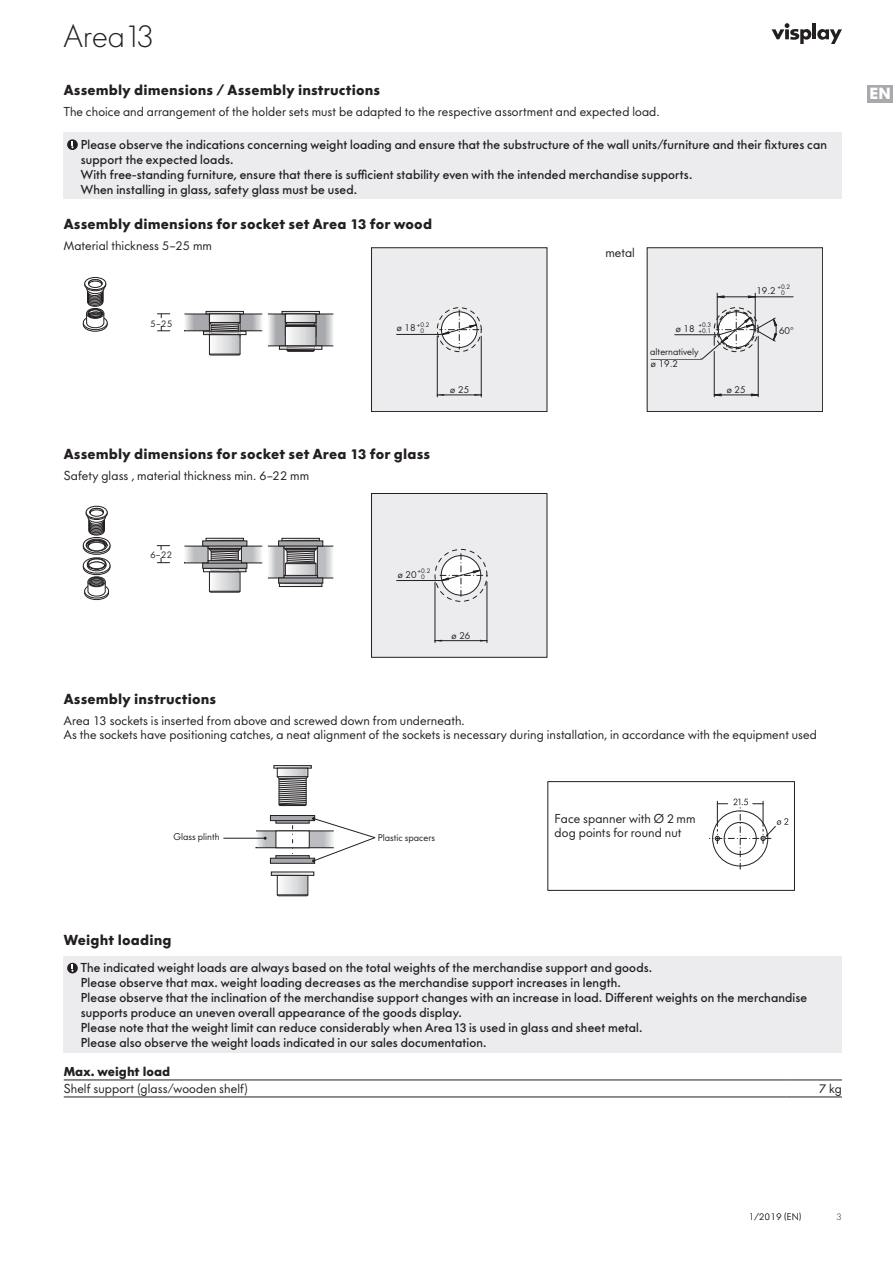
<style>
.page{position:relative;width:893px;height:1263px;background:#fff}
.page>*{position:absolute;margin:0;border:0;box-sizing:border-box;transform-origin:0 0}
.t1{font:300 30px "V Futura";letter-spacing:.01em;color:#231f20}
.MB-Kapitelname{font:700 15px "V Futura";color:#fff}
.MB-Titel{font:700 13.5px "V Futura";letter-spacing:.015em;color:#231f20}
.MB-Hinweistext{font:500 12px/15px "V Futura";letter-spacing:.015em;color:#231f20}
.MB-Fliesstext{font:12px/14.4px "V Futura";letter-spacing:.01em;color:#231f20}
.MB-TabBelast_text{font:12px "V Futura";letter-spacing:.01em;color:#231f20}
.MB-TabBelast_titel{font:700 12px "V Futura";color:#231f20}
.t2{font:9px/10.8px "Futura Vitrashop Group";color:#231f20}
.Bemassung_links{font:9px "V Futura";color:#231f20}
.Bemassung_mittig{font:9px "V Futura";color:#231f20}
.VFutura_Light_6Pt_ri{font:300 9px "V Futura";color:#231f20}
.t3{font:6px/6px "Futura Vitrashop Group";color:#231f20;text-align:right}
</style>
<div class="page">
<hr style="left:812px;top:24px;width:4px;height:15px;background:#231f20">
<svg style="left:817px;top:29px;width:25px;height:15px"></svg>
<svg style="left:772px;top:23px;width:39px;height:21px"></svg>
<svg style="left:83px;top:277px;width:25px;height:55px"></svg>
<div style="left:372px;top:248px;width:175px;height:164px;background:#ececee"></div>
<div style="left:371px;top:248px;width:176px;height:164px;border:1px solid #231f20"></div>
<div style="left:437px;top:307px;width:44px;height:45px;border:1px dashed #231f20;border-radius:50%"></div>
<svg style="left:396px;top:310px;width:83px;height:39px"></svg>
<hr style="left:437px;top:395px;width:44px;height:1px;background:#231f20">
<hr style="left:481px;top:336px;width:1px;height:61px;background:#231f20">
<hr style="left:437px;top:336px;width:1px;height:61px;background:#231f20">
<svg style="left:474px;top:394px;width:7px;height:2px"></svg>
<svg style="left:438px;top:394px;width:6px;height:2px"></svg>
<div style="left:647px;top:248px;width:176px;height:164px;background:#ececee"></div>
<div style="left:647px;top:248px;width:176px;height:164px;border:1px solid #231f20"></div>
<hr style="left:721px;top:297px;width:72px;height:1px;background:#231f20">
<hr style="left:755px;top:293px;width:1px;height:35px;background:#231f20">
<hr style="left:717px;top:293px;width:1px;height:35px;background:#231f20">
<svg style="left:716px;top:296px;width:8px;height:2px"></svg>
<svg style="left:748px;top:296px;width:9px;height:2px"></svg>
<div style="left:714px;top:307px;width:44px;height:45px;border:1px dashed #231f20;border-radius:50%"></div>
<hr style="left:714px;top:395px;width:44px;height:1px;background:#231f20">
<hr style="left:758px;top:336px;width:1px;height:61px;background:#231f20">
<hr style="left:714px;top:351px;width:1px;height:46px;background:#231f20">
<svg style="left:674px;top:310px;width:103px;height:49px"></svg>
<svg style="left:751px;top:394px;width:8px;height:2px"></svg>
<svg style="left:184px;top:311px;width:150px;height:44px"></svg>
<div style="left:279px;top:346px;width:43px;height:4px;border:1px solid #231f20"></div>
<svg style="left:157px;top:313px;width:13px;height:5px"></svg>
<svg style="left:158px;top:326px;width:12px;height:5px"></svg>
<svg style="left:83px;top:506px;width:27px;height:94px"></svg>
<div style="left:372px;top:493px;width:175px;height:164px;background:#ececee"></div>
<div style="left:371px;top:493px;width:176px;height:164px;border:1px solid #231f20"></div>
<div style="left:435px;top:549px;width:52px;height:53px;border:1px dashed #231f20;border-radius:50%"></div>
<svg style="left:396px;top:554px;width:87px;height:43px"></svg>
<hr style="left:435px;top:640px;width:52px;height:1px;background:#231f20">
<hr style="left:487px;top:582px;width:1px;height:61px;background:#231f20">
<hr style="left:435px;top:582px;width:1px;height:61px;background:#231f20">
<svg style="left:184px;top:538px;width:150px;height:55px"></svg>
<div style="left:279px;top:583px;width:43px;height:4px;border:1px solid #231f20"></div>
<svg style="left:284px;top:546px;width:34px;height:3px"></svg>
<svg style="left:278px;top:541px;width:45px;height:5px"></svg>
<svg style="left:284px;top:575px;width:34px;height:3px"></svg>
<svg style="left:278px;top:578px;width:45px;height:5px"></svg>
<svg style="left:208px;top:546px;width:34px;height:3px"></svg>
<svg style="left:202px;top:541px;width:45px;height:5px"></svg>
<svg style="left:208px;top:560px;width:34px;height:3px"></svg>
<svg style="left:202px;top:563px;width:45px;height:5px"></svg>
<svg style="left:157px;top:545px;width:13px;height:5px"></svg>
<svg style="left:157px;top:558px;width:13px;height:5px"></svg>
<div style="left:547px;top:781px;width:248px;height:110px;border:1px solid #231f20"></div>
<svg style="left:709px;top:798px;width:79px;height:71px"></svg>
<svg style="left:270px;top:815px;width:45px;height:2px"></svg>
<div style="left:274px;top:765px;width:38px;height:3px;border:1px solid #231f20"></div>
<svg style="left:274px;top:766px;width:38px;height:40px"></svg>
<hr style="left:277px;top:776px;width:31px;height:1px;background:#231f20">
<svg style="left:276px;top:876px;width:33px;height:20px"></svg>
<div style="left:271px;top:872px;width:43px;height:4px;border:1px solid #231f20"></div>
<hr style="left:223px;top:838px;width:42px;height:1px;background:#231f20">
<svg style="left:255px;top:817px;width:121px;height:46px"></svg>
<div style="left:867px;top:85px;width:26px;height:17px;background:#a8a9ad"></div>
<div style="left:64px;top:133px;width:778px;height:66px;background:#ececee"></div>
<div style="left:68px;top:140px;width:9px;height:9px;background:#231f20;border-radius:50%"></div>
<div style="left:67px;top:139px;width:11px;height:11px;border:2px solid #231f20;border-radius:50%"></div>
<svg style="left:71px;top:141px;width:3px;height:7px"></svg>
<div style="left:649px;top:348px;width:51px;height:11px;background:#ececee"></div>
<div style="left:64px;top:956px;width:778px;height:96px;background:#ececee"></div>
<div style="left:68px;top:963px;width:9px;height:10px;background:#231f20;border-radius:50%"></div>
<div style="left:67px;top:963px;width:11px;height:10px;border:2px solid #231f20;border-radius:50%"></div>
<svg style="left:71px;top:964px;width:3px;height:8px"></svg>
<hr style="left:64px;top:1080px;width:722px;height:1px;background:#231f20">
<hr style="left:64px;top:1097px;width:722px;height:1px;background:#231f20">
<hr style="left:786px;top:1080px;width:56px;height:1px;background:#231f20">
<hr style="left:786px;top:1097px;width:56px;height:1px;background:#231f20">
<h1 class="t1" style="left:64px;top:18px;width:90px">Area13</h1>
<p class="MB-Titel" style="left:64px;top:81px;width:318px">Assembly dimensions / Assembly instructions</p>
<p class="MB-Fliesstext" style="left:64px;top:105px;width:597px">The choice and arrangement of the holder sets must be adapted to the respective assortment and expected load.</p>
<p class="MB-Hinweistext" style="left:81px;top:137px;width:748px">Please observe the indications concerning weight loading and ensure that the substructure of the wall units/furniture and their fixtures can support the expected loads.<br>With free-standing furniture, ensure that there is sufficient stability even with the intended merchandise supports.<br>When installing in glass, safety glass must be used.</p>
<p class="MB-Titel" style="left:64px;top:215px;width:370px">Assembly dimensions for socket set Area 13 for wood</p>
<p class="MB-Fliesstext" style="left:64px;top:238px;width:150px">Material thickness 5–25 mm</p>
<p class="Bemassung_mittig" style="left:150px;top:318px;width:24px">5–25</p>
<p class="t3" style="left:417px;top:322px;width:14px">+0.2</p>
<p class="t2" style="left:397px;top:322px;width:29px">ø 18 <sub>0</sub></p>
<p class="t2" style="left:450px;top:384px;width:20px">ø 25</p>
<p class="MB-Titel" style="left:64px;top:445px;width:368px">Assembly dimensions for socket set Area 13 for glass</p>
<p class="MB-Fliesstext" style="left:64px;top:469px;width:247px">Safety glass , material thickness min. 6–22 mm</p>
<p class="Bemassung_mittig" style="left:150px;top:549px;width:24px">6–22</p>
<p class="t3" style="left:418px;top:568px;width:14px">+0.2</p>
<p class="t2" style="left:398px;top:569px;width:29px">ø 20 <sub>0</sub></p>
<p class="t2" style="left:451px;top:630px;width:20px">ø 26</p>
<p class="MB-Fliesstext" style="left:605px;top:245px;width:31px">metal</p>
<p class="t3" style="left:777px;top:283px;width:14px">+0.2</p>
<p class="t2" style="left:756px;top:285px;width:30px">19.2 <sub>0</sub></p>
<p class="t3" style="left:676px;top:321px;width:37px">+0.3<br><sup>ø</sup> <sup>18</sup> +0.1</p>
<p class="t2" style="left:779px;top:325px;width:16px">60°</p>
<p class="Bemassung_mittig" style="left:650px;top:346px;width:50px">alternatively</p>
<p class="t2" style="left:651px;top:347px;width:38px">alternativ ø 19.2</p>
<p class="t2" style="left:727px;top:384px;width:20px">ø 25</p>
<p class="MB-Titel" style="left:64px;top:690px;width:154px">Assembly instructions</p>
<p class="MB-Fliesstext" style="left:64px;top:713px;width:755px">Area 13 sockets is inserted from above and screwed down from underneath.<br>As the sockets have positioning catches, a neat alignment of the sockets is necessary during installation, in accordance with the equipment used</p>
<p class="Bemassung_links" style="left:173px;top:831px;width:48px">Glass plinth</p>
<p class="Bemassung_links" style="left:378px;top:832px;width:59px">Plastic spacers</p>
<p class="MB-Fliesstext" style="left:555px;top:811px;width:142px">Face spanner with Ø 2 mm dog points for round nut</p>
<p class="MB-Kapitelname" style="left:870px;top:84px;width:23px">EN</p>
<p class="MB-Titel" style="left:64px;top:931px;width:109px">Weight loading</p>
<p class="MB-Hinweistext" style="left:81px;top:960px;width:728px">The indicated weight loads are always based on the total weights of the merchandise support and goods.<br>Please observe that max. weight loading decreases as the merchandise support increases in length.<br>Please observe that the inclination of the merchandise support changes with an increase in load. Different weights on the merchandise supports produce an uneven overall appearance of the goods display.<br>Please note that the weight limit can reduce considerably when Area 13 is used in glass and sheet metal.<br>Please also observe the weight loads indicated in our sales documentation.</p>
<p class="MB-TabBelast_titel" style="left:64px;top:1063px;width:108px">Max. weight load</p>
<p class="MB-TabBelast_text" style="left:64px;top:1081px;width:186px">Shelf support (glass/wooden shelf)</p>
<p class="MB-TabBelast_text" style="left:819px;top:1081px;width:25px">7 kg</p>
<p class="VFutura_Light_6Pt_ri" style="left:749px;top:1212px;width:54px">1/2019 (EN)</p>
<p class="VFutura_Light_6Pt_ri" style="left:836px;top:1212px;width:7px">3</p>
</div>
